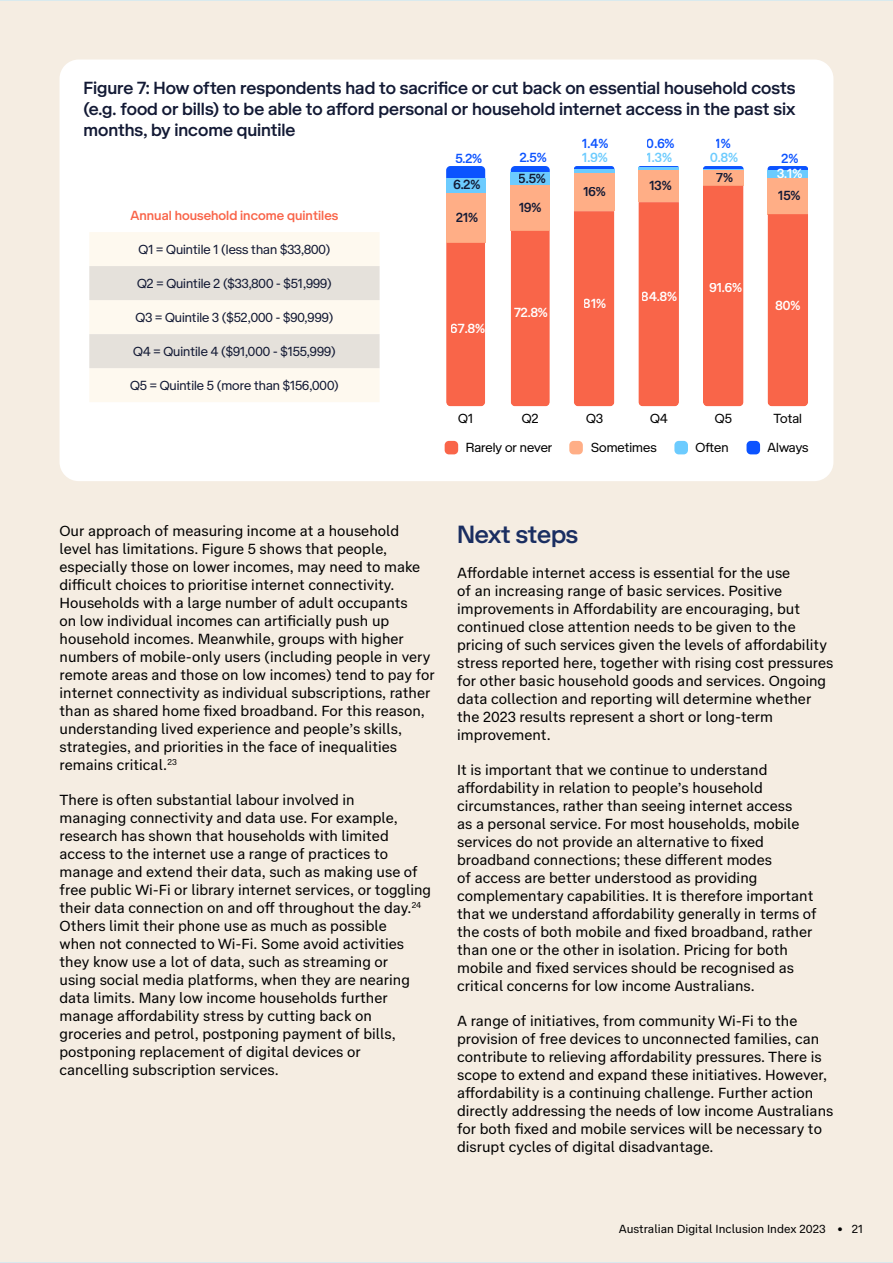
<style>
.page{position:relative;width:893px;height:1263px;background:#f5ede2}
.page>*{position:absolute;margin:0;border:0;box-sizing:border-box;transform-origin:0 0}
.Body__Text{font:500 25.5px "Telstra Display";letter-spacing:-.01em;color:#1a2e61}
.Body__Text-2{font:500 18px/21px "Telstra Display";letter-spacing:-.005em;color:#131a35;text-align:justify}
.Body__Text-3{font:15px/18px "Telstra Text";color:#000}
.Body_Subhead_Extra_S{font:13.5px "Telstra Display";color:#131a35}
.t1{font:13.5px "Telstra Display";color:#000}
.Body_Subhead_Extra_S-2{font:500 13.5px "Telstra Display";color:#f96449}
.t2{font:500 13.5px "Telstra Display";color:#fff}
.t3{font:500 13.5px "Telstra Display";color:#131a35}
.t4{font:500 13.5px "Telstra Display";color:#0d54ff}
.t5{font:500 13.5px "Telstra Display";color:#6ccbfe}
.t6{font:12px "Telstra Text";color:#000}
</style>
<div class="page">
<div style="left:60px;top:60px;width:773px;height:421px;background:#fff;border-radius:19px"></div>
<div style="left:89px;top:232px;width:291px;height:170px;background:#fef9ef"></div>
<svg style="left:89px;top:266px;width:291px;height:102px"></svg>
<svg style="left:446px;top:166px;width:39px;height:12px"></svg>
<svg style="left:511px;top:166px;width:39px;height:6px"></svg>
<svg style="left:574px;top:166px;width:40px;height:3px"></svg>
<svg style="left:638px;top:166px;width:41px;height:2px"></svg>
<svg style="left:703px;top:166px;width:40px;height:3px"></svg>
<svg style="left:768px;top:166px;width:40px;height:5px"></svg>
<div style="left:446px;top:178px;width:39px;height:15px;background:#6ccbfe"></div>
<div style="left:511px;top:172px;width:39px;height:14px;background:#6ccbfe"></div>
<div style="left:574px;top:169px;width:40px;height:5px;background:#6ccbfe"></div>
<hr style="left:638px;top:168px;width:41px;height:3px;background:#6ccbfe">
<hr style="left:703px;top:169px;width:40px;height:2px;background:#6ccbfe">
<div style="left:768px;top:171px;width:40px;height:7px;background:#6ccbfe"></div>
<div style="left:446px;top:193px;width:39px;height:50px;background:#ffae86"></div>
<div style="left:511px;top:186px;width:39px;height:45px;background:#ffae86"></div>
<div style="left:574px;top:174px;width:40px;height:37px;background:#ffae86"></div>
<div style="left:638px;top:171px;width:41px;height:31px;background:#ffae86"></div>
<div style="left:703px;top:171px;width:40px;height:15px;background:#ffae86"></div>
<div style="left:768px;top:178px;width:40px;height:36px;background:#ffae86"></div>
<div style="left:446px;top:243px;width:39px;height:163px;background:#f96549"></div>
<div style="left:511px;top:231px;width:39px;height:175px;background:#f96549"></div>
<div style="left:574px;top:211px;width:40px;height:195px;background:#f96549"></div>
<div style="left:638px;top:202px;width:41px;height:204px;background:#f96549"></div>
<div style="left:703px;top:186px;width:40px;height:220px;background:#f96549"></div>
<div style="left:768px;top:214px;width:40px;height:192px;background:#f96549"></div>
<div style="left:445px;top:441px;width:13px;height:13px;background:#f96549;border-radius:4px"></div>
<div style="left:569px;top:441px;width:14px;height:13px;background:#ffae86;border-radius:4px"></div>
<div style="left:674px;top:441px;width:14px;height:13px;background:#6ccbfe;border-radius:4px"></div>
<div style="left:746px;top:441px;width:14px;height:13px;background:#0b53ff;border-radius:4px"></div>
<p class="Body__Text-2" style="left:83px;top:77px;width:714px">Figure 7: How often respondents had to sacrifice or cut back on essential household costs (e.g. food or bills) to be able to afford personal or household internet access in the past six months, by income quintile</p>
<p class="t4" style="left:647px;top:134px;width:29px">0.6%</p>
<p class="t5" style="left:647px;top:147px;width:27px">1.3%</p>
<p class="t4" style="left:582px;top:134px;width:28px">1.4%</p>
<p class="t5" style="left:582px;top:147px;width:27px">1.9%</p>
<p class="t4" style="left:716px;top:134px;width:17px">1%</p>
<p class="t5" style="left:710px;top:147px;width:29px">0.8%</p>
<p class="t4" style="left:455px;top:149px;width:28px">5.2%</p>
<p class="t4" style="left:520px;top:147px;width:28px">2.5%</p>
<p class="t4" style="left:781px;top:149px;width:18px">2%</p>
<p class="t2" style="left:777px;top:164px;width:27px">3.1%</p>
<p class="t3" style="left:716px;top:168px;width:18px">7%</p>
<p class="t3" style="left:519px;top:169px;width:29px">5.5%</p>
<p class="t3" style="left:453px;top:175px;width:29px">6.2%</p>
<p class="t3" style="left:649px;top:176px;width:24px">13%</p>
<p class="t3" style="left:583px;top:182px;width:24px">16%</p>
<p class="t3" style="left:778px;top:186px;width:24px">15%</p>
<p class="Body_Subhead_Extra_S-2" style="left:131px;top:205px;width:209px">Annual household income quintiles</p>
<p class="Body_Subhead_Extra_S" style="left:139px;top:240px;width:193px">Q1 = Quintile 1 (less than $33,800)</p>
<p class="Body_Subhead_Extra_S" style="left:137px;top:274px;width:196px">Q2 = Quintile 2 ($33,800 - $51,999)</p>
<p class="Body_Subhead_Extra_S" style="left:136px;top:308px;width:199px">Q3 = Quintile 3 ($52,000 - $90,999)</p>
<p class="Body_Subhead_Extra_S" style="left:133px;top:342px;width:204px">Q4 = Quintile 4 ($91,000 - $155,999)</p>
<p class="Body_Subhead_Extra_S" style="left:130px;top:376px;width:210px">Q5 = Quintile 5 (more than $156,000)</p>
<p class="t3" style="left:456px;top:208px;width:24px">21%</p>
<p class="t3" style="left:519px;top:198px;width:24px">19%</p>
<p class="t2" style="left:451px;top:318px;width:36px">67.8%</p>
<p class="t2" style="left:514px;top:302px;width:35px">72.8%</p>
<p class="t2" style="left:584px;top:294px;width:24px">81%</p>
<p class="t2" style="left:642px;top:287px;width:37px">84.8%</p>
<p class="t2" style="left:709px;top:278px;width:34px">91.6%</p>
<p class="t2" style="left:776px;top:296px;width:26px">80%</p>
<p class="t1" style="left:458px;top:409px;width:16px">Q1</p>
<p class="t1" style="left:522px;top:409px;width:18px">Q2</p>
<p class="t1" style="left:586px;top:409px;width:18px">Q3</p>
<p class="t1" style="left:650px;top:409px;width:19px">Q4</p>
<p class="t1" style="left:715px;top:409px;width:18px">Q5</p>
<p class="t1" style="left:774px;top:409px;width:30px">Total</p>
<p class="t1" style="left:466px;top:438px;width:88px">Rarely or never</p>
<p class="t1" style="left:591px;top:438px;width:67px">Sometimes</p>
<p class="t1" style="left:696px;top:438px;width:35px">Often</p>
<p class="t1" style="left:768px;top:438px;width:42px">Always</p>
<p class="Body__Text-3" style="left:60px;top:521px;width:377px">Our approach of measuring income at a household level has limitations. Figure 5 shows that people, especially those on lower incomes, may need to make difficult choices to prioritise internet connectivity.<br>Households with a large number of adult occupants<br>on low individual incomes can artificially push up household incomes. Meanwhile, groups with higher numbers of mobile-only users (including people in very remote areas and those on low incomes) tend to pay for internet connectivity as individual subscriptions, rather than as shared home fixed broadband. For this reason, understanding lived experience and people’s skills, strategies, and priorities in the face of inequalities remains critical.<sup>23</sup></p>
<p class="Body__Text-3" style="left:60px;top:790px;width:373px">There is often substantial labour involved in<br>managing connectivity and data use. For example, research has shown that households with limited access to the internet use a range of practices to manage and extend their data, such as making use of free public Wi-Fi or library internet services, or toggling their data connection on and off throughout the day.<sup>24<br></sup>Others limit their phone use as much as possible<br>when not connected to Wi-Fi. Some avoid activities they know use a lot of data, such as streaming or<br>using social media platforms, when they are nearing data limits. Many low income households further manage affordability stress by cutting back on groceries and petrol, postponing payment of bills, postponing replacement of digital devices or cancelling subscription services.</p>
<p class="Body__Text" style="left:457px;top:516px;width:123px">Next steps</p>
<p class="Body__Text-3" style="left:457px;top:563px;width:378px">Affordable internet access is essential for the use<br>of an increasing range of basic services. Positive improvements in Affordability are encouraging, but continued close attention needs to be given to the pricing of such services given the levels of affordability stress reported here, together with rising cost pressures for other basic household goods and services. Ongoing data collection and reporting will determine whether the 2023 results represent a short or long-term improvement.</p>
<p class="Body__Text-3" style="left:457px;top:760px;width:361px">It is important that we continue to understand affordability in relation to people’s household circumstances, rather than seeing internet access<br>as a personal service. For most households, mobile services do not provide an alternative to fixed broadband connections; these different modes<br>of access are better understood as providing complementary capabilities. It is therefore important that we understand affordability generally in terms of the costs of both mobile and fixed broadband, rather than one or the other in isolation. Pricing for both mobile and fixed services should be recognised as critical concerns for low income Australians.</p>
<p class="Body__Text-3" style="left:457px;top:1011px;width:378px">A range of initiatives, from community Wi-Fi to the provision of free devices to unconnected families, can contribute to relieving affordability pressures. There is scope to extend and expand these initiatives. However, affordability is a continuing challenge. Further action directly addressing the needs of low income Australians for both fixed and mobile services will be necessary to disrupt cycles of digital disadvantage.</p>
<p class="t6" style="left:619px;top:1220px;width:246px">Australian Digital Inclusion Index 2023 • 21</p>
</div>
